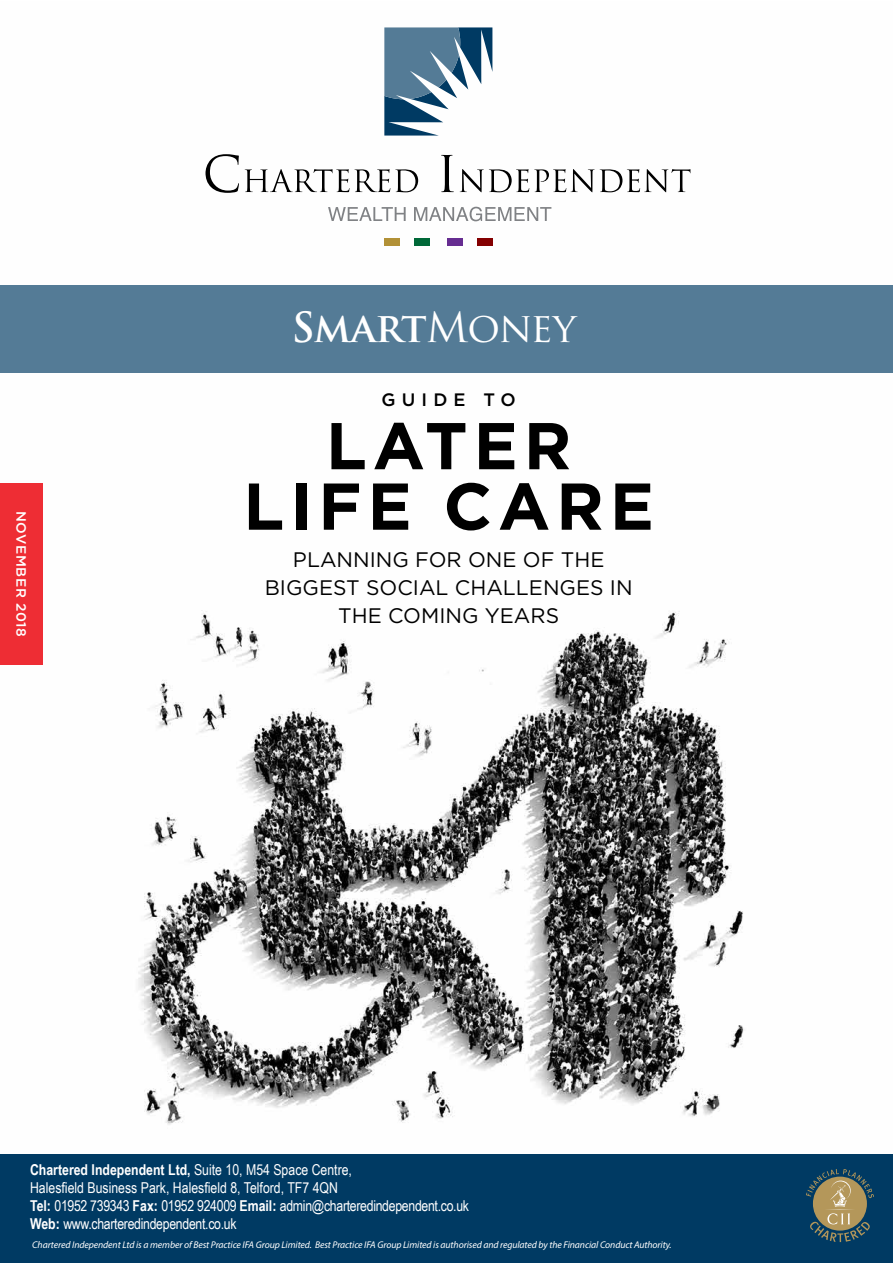
<style>
.page{position:relative;width:893px;height:1263px;background:#fff}
.page>*{position:absolute;margin:0;border:0;box-sizing:border-box;transform-origin:0 0}
.t1{font:700 66px/60.4px "Gotham HTF";letter-spacing:.09em;color:#000;text-align:center}
.t2{font:700 40.5px "Trajan Pro";letter-spacing:-.025em;color:#fff}
.t3{font:21px/27.6px "Gotham HTF";color:#000;text-align:center}
.t4{font:500 18px "Gotham HTF";letter-spacing:.34em;color:#000}
.t5{font:15px/18px "Arial Narrow";letter-spacing:-.02em;color:#fff}
.t6{font:500 13.5px "Gotham HTF";letter-spacing:.04em;color:#fff}
.t7{font:italic 9.75px "Myriad Pro";letter-spacing:-.01em;color:#fff}
.s1{font-weight:400}
.s2{font-weight:700}
</style>
<div class="page">
<img style="left:0;top:27px;width:893px;height:1098px">
<div style="left:0;top:483px;width:43px;height:182px;background:#ee2d34"></div>
<div style="left:0;top:285px;width:893px;height:87px;background:#547b96"></div>
<div style="left:0;top:1154px;width:893px;height:109px;background:#003a63"></div>
<svg style="left:384px;top:27px;width:108px;height:109px"></svg>
<svg style="left:328px;top:207px;width:78px;height:14px"></svg>
<svg style="left:414px;top:207px;width:137px;height:14px"></svg>
<svg style="left:206px;top:154px;width:33px;height:39px"></svg>
<svg style="left:245px;top:169px;width:173px;height:23px"></svg>
<svg style="left:441px;top:155px;width:13px;height:37px"></svg>
<svg style="left:460px;top:169px;width:230px;height:23px"></svg>
<div style="left:384px;top:239px;width:15px;height:7px;background:#b29137"></div>
<div style="left:415px;top:239px;width:15px;height:7px;background:#006838"></div>
<div style="left:448px;top:239px;width:15px;height:7px;background:#662d91"></div>
<div style="left:478px;top:239px;width:15px;height:7px;background:#840001"></div>
<svg style="left:806px;top:1169px;width:68px;height:73px"></svg>
<h2 class="t2" style="left:291px;top:302px;width:286px">SMART<span class="s1">Money</span></h2>
<p class="t6" style="left:29px;top:511px;width:127px;rotate:90deg">NOVEMBER 2018</p>
<p class="t4" style="left:382px;top:390px;width:136px">GUIDE TO</p>
<h1 class="t1" style="left:243px;top:414px;width:412px">LATER<br>LIFE CARE</h1>
<h3 class="t3" style="left:265px;top:546px;width:369px">PLANNING FOR ONE OF THE<br>BIGGEST SOCIAL CHALLENGES IN<br>THE COMING YEARS</h3>
<p class="t5" style="left:30px;top:1160px;width:440px"><span class="s2">Chartered Independent Ltd,</span> Suite 10, M54 Space Centre,<br>Halesfield Business Park, Halesfield 8, Telford, TF7 4QN<br><span class="s2">Tel:</span> 01952 739343 <span class="s2">Fax:</span> 01952 924009 <span class="s2">Email:</span> admin@charteredindependent.co.uk <span class="s2">Web:</span> www.charteredindependent.co.uk</p>
<p class="t7" style="left:32px;top:1238px;width:641px">Chartered Independent Ltd is a member of Best Practice IFA Group Limited. Best Practice IFA Group Limited is authorised and regulated by the Financial Conduct Authority.</p>
</div>
